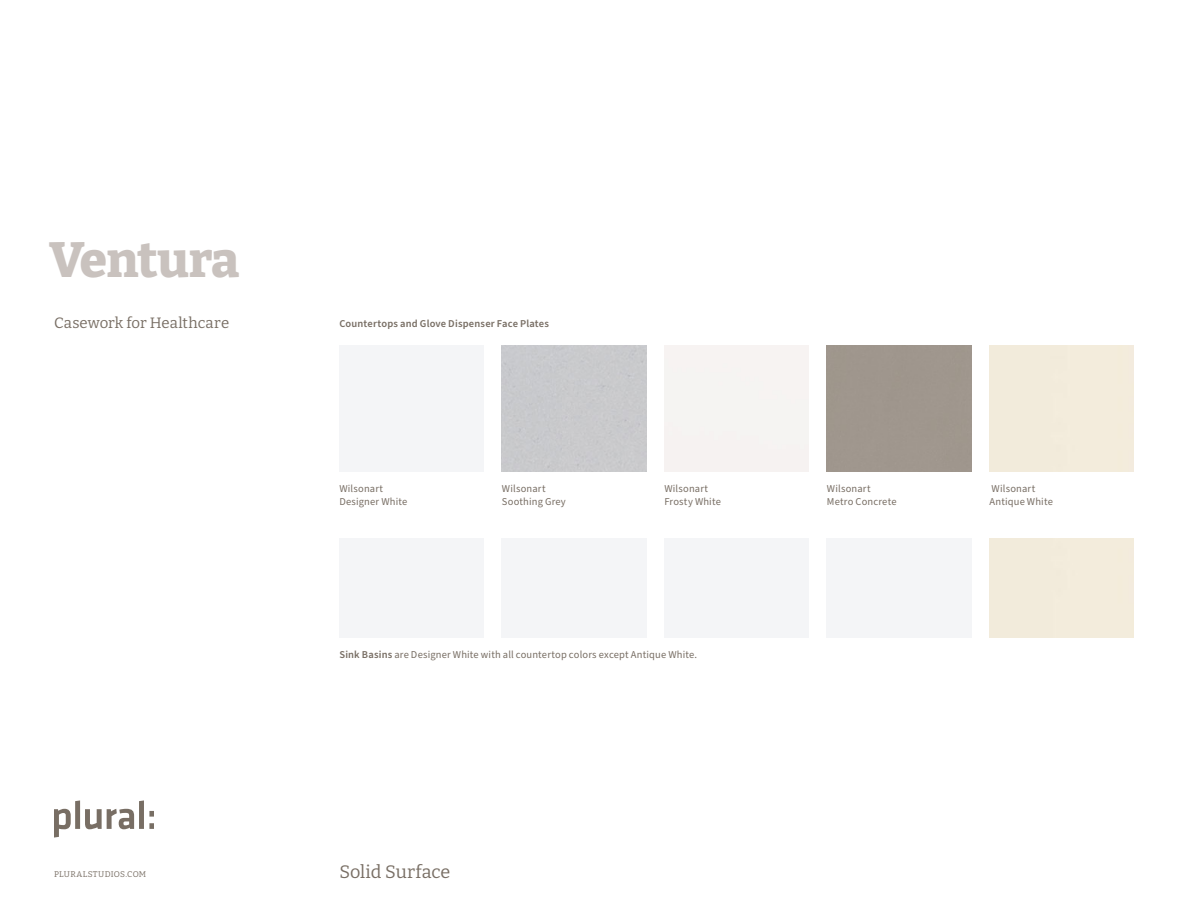
<style>
.page{position:relative;width:1188px;height:918px;background:#fff}
.page>*{position:absolute;margin:0;border:0;box-sizing:border-box;transform-origin:0 0}
.t1{font:800 49.5px "Bitter";letter-spacing:-.015em;color:#c9c2be}
.t2{font:18px "Bitter";letter-spacing:-.005em;color:#786e64}
.t3{font:15px "Bitter";letter-spacing:.005em;color:#786e64}
.t4{font:10.5px/13.5px "Source Sans Pro";letter-spacing:.015em;color:#786e64}
.t5{font:600 10.5px "Source Sans Pro";letter-spacing:.015em;color:#786e64}
.t6{font:8.25px "Bitter";letter-spacing:.03em;color:#786e64}
.s1{font-weight:600}
</style>
<div class="page">
<svg style="left:54px;top:800px;width:100px;height:37px"></svg>
<p class="t1" style="left:49px;top:228px;width:192px">Ventura</p>
<p class="t3" style="left:54px;top:313px;width:177px">Casework for Healthcare</p>
<p class="t5" style="left:339px;top:317px;width:211px">Countertops and Glove Dispenser Face Plates</p>
<p class="t4" style="left:339px;top:482px;width:69px">Wilsonart<br>Designer White</p>
<p class="t4" style="left:502px;top:482px;width:65px">Wilsonart<br>Soothing Grey</p>
<p class="t4" style="left:664px;top:482px;width:58px">Wilsonart<br>Frosty White</p>
<p class="t6" style="left:54px;top:869px;width:94px">PLURALSTUDIOS.COM</p>
<p class="t4" style="left:339px;top:648px;width:359px"><span class="s1">Sink Basins</span> are Designer White with all countertop colors except Antique White.</p>
<p class="t2" style="left:339px;top:860px;width:112px">Solid Surface</p>
<p class="t4" style="left:827px;top:482px;width:71px">Wilsonart<br>Metro Concrete</p>
<p class="t4" style="left:989px;top:482px;width:65px">Wilsonart<br>Antique White</p>
</div>
